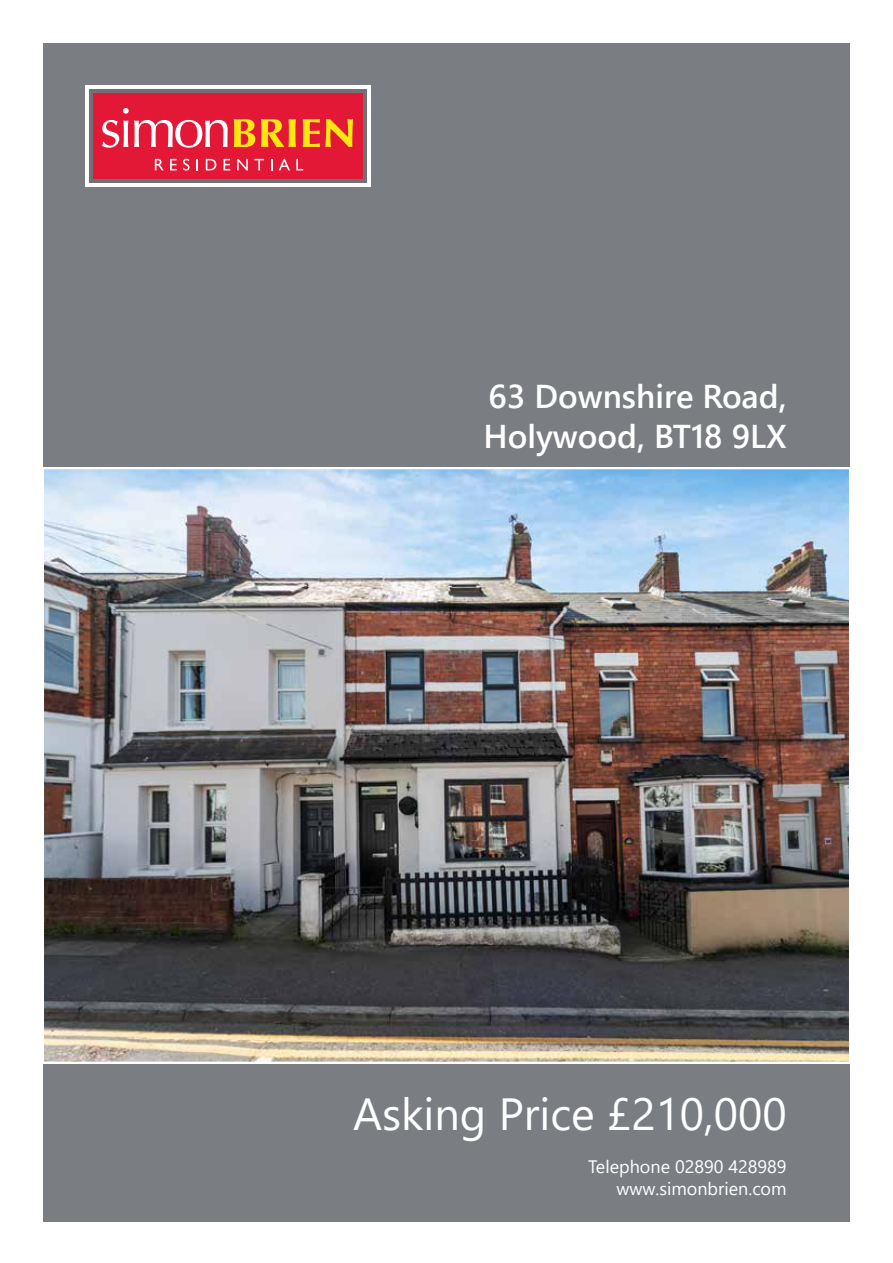
<style>
.page{position:relative;width:893px;height:1263px;background:#fff}
.page>*{position:absolute;margin:0;border:0;box-sizing:border-box;transform-origin:0 0}
.t1{font:45px "Segoe UI";color:#fff}
.t2{font:600 33px/39.6px "Segoe UI";color:#fff}
.t3{font:18px/21.6px "Segoe UI";color:#fff;text-align:right}
</style>
<div class="page">
<div style="left:43px;top:43px;width:807px;height:424px;background:#7a7d82"></div>
<div style="left:43px;top:1064px;width:807px;height:157px;background:#7a7d82"></div>
<img style="left:46px;top:471px;width:801px;height:589px">
<div style="left:85px;top:85px;width:286px;height:102px;background:#fff"></div>
<div style="left:89px;top:89px;width:278px;height:94px;background:#717073"></div>
<div style="left:93px;top:93px;width:270px;height:86px;background:#e31837"></div>
<svg style="left:102px;top:108px;width:126px;height:40px"></svg>
<svg style="left:234px;top:119px;width:21px;height:28px"></svg>
<svg style="left:261px;top:119px;width:35px;height:28px"></svg>
<svg style="left:303px;top:119px;width:50px;height:28px"></svg>
<svg style="left:155px;top:159px;width:9px;height:11px"></svg>
<svg style="left:170px;top:159px;width:7px;height:11px"></svg>
<svg style="left:183px;top:159px;width:7px;height:12px"></svg>
<svg style="left:196px;top:159px;width:2px;height:11px"></svg>
<svg style="left:206px;top:159px;width:10px;height:11px"></svg>
<svg style="left:224px;top:159px;width:6px;height:11px"></svg>
<svg style="left:237px;top:159px;width:11px;height:11px"></svg>
<svg style="left:254px;top:159px;width:10px;height:11px"></svg>
<svg style="left:279px;top:159px;width:11px;height:11px"></svg>
<svg style="left:296px;top:159px;width:7px;height:11px"></svg>
<h2 class="t2" style="left:483px;top:374px;width:305px">63 Downshire Road,<br>Holywood, BT18 9LX</h2>
<h1 class="t1" style="left:353px;top:1071px;width:435px">Asking Price £210,000</h1>
<p class="t3" style="left:588px;top:1154px;width:200px">Telephone 02890 428989 www.simonbrien.com</p>
</div>
